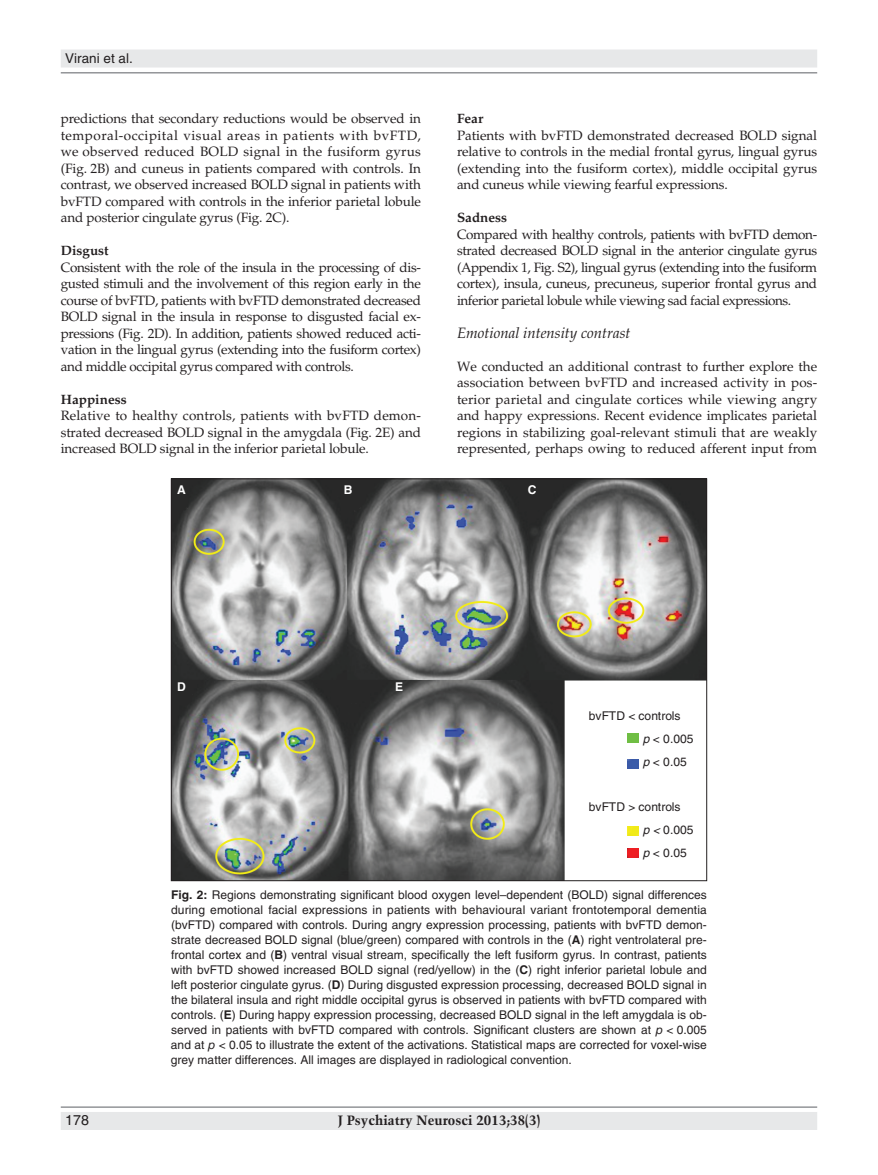
<style>
.page{position:relative;width:878px;height:1175px;background:#fff}
.page>*{position:absolute;margin:0;border:0;box-sizing:border-box;transform-origin:0 0}
.t1{font:italic 15px "Palatino LT Std";color:#231f20}
.t2{font:14.25px "Helvetica LT Std";color:#231f20}
.t3{font:13.5px/16.5px "Palatino LT Std";letter-spacing:-.01em;color:#231f20;text-align:justify}
.t4{font:700 13.5px "Trump Mediaeval";color:#231f20}
.t5{font:700 13.5px "Palatino LT Std";color:#231f20}
.t6{font:13.5px "Helvetica LT Std";color:#231f20}
.t7{font:12px/15px "Helvetica LT Std";color:#231f20;text-align:justify}
.t8{font:12px/22.8px "Helvetica";letter-spacing:.005em;color:#231f20}
.t9{font:700 12px "Helvetica";color:#fff}
.s1{font-style:italic}
.s2{font-weight:700}
</style>
<div class="page">
<div style="left:61px;top:50px;width:756px;height:18px;background:#e7e8e9"></div>
<hr style="left:61px;top:72px;width:756px;height:2px;background:#939598">
<div style="left:61px;top:1112px;width:756px;height:18px;background:#e7e8e9"></div>
<hr style="left:61px;top:1106px;width:756px;height:1px;background:#939598">
<img style="left:173px;top:480px;width:531px;height:399px">
<svg style="left:627px;top:734px;width:11px;height:9px"></svg>
<svg style="left:627px;top:759px;width:11px;height:9px"></svg>
<svg style="left:627px;top:826px;width:11px;height:9px"></svg>
<svg style="left:627px;top:848px;width:11px;height:9px"></svg>
<p class="t6" style="left:65px;top:53px;width:69px">Virani et al.</p>
<p class="t3" style="left:61px;top:112px;width:362px">predictions that secondary reductions would be observed in temporal-occipital visual areas in patients with bvFTD, we observed reduced BOLD signal in the fusiform gyrus (Fig. 2B) and cuneus in patients compared with controls. In contrast, we observed increased BOLD signal in patients with bvFTD compared with controls in the inferior parietal lobule and posterior cingulate gyrus (Fig. 2C).</p>
<p class="t5" style="left:61px;top:245px;width:49px">Disgust</p>
<p class="t3" style="left:61px;top:260px;width:362px">Consistent with the role of the insula in the processing of dis&shy;gusted stimuli and the involvement of this region early in the course of bvFTD, patients with bvFTD demonstrated decreased BOLD signal in the insula in response to disgusted facial ex&shy;pressions (Fig. 2D). In addition, patients showed reduced acti&shy;vation in the lingual gyrus (extending into the fusiform cortex) and middle occipital gyrus compared with controls.</p>
<p class="t5" style="left:61px;top:394px;width:67px">Happiness</p>
<p class="t3" style="left:61px;top:409px;width:362px">Relative to healthy controls, patients with bvFTD demon&shy;strated decreased BOLD signal in the amygdala (Fig. 2E) and increased BOLD signal in the inferior parietal lobule.</p>
<p class="t5" style="left:457px;top:113px;width:28px">Fear</p>
<p class="t3" style="left:457px;top:128px;width:362px">Patients with bvFTD demonstrated decreased BOLD signal relative to controls in the medial frontal gyrus, lingual gyrus (extending into the fusiform cortex), middle occipital gyrus and cuneus while viewing fearful expressions.</p>
<p class="t5" style="left:457px;top:212px;width:52px">Sadness</p>
<p class="t3" style="left:457px;top:227px;width:362px">Compared with healthy controls, patients with bvFTD demon&shy;strated decreased BOLD signal in the anterior cingulate gyrus (Appendix 1, Fig. S2), lingual gyrus (extending into the fusiform cortex), insula, cuneus, precuneus, superior frontal gyrus and inferior parietal lobule while viewing sad facial expressions.</p>
<p class="t1" style="left:457px;top:327px;width:175px">Emotional intensity contrast</p>
<p class="t3" style="left:457px;top:359px;width:362px">We conducted an additional contrast to further explore the association between bvFTD and increased activity in pos&shy;terior parietal and cingulate cortices while viewing angry and happy expressions. Recent evidence implicates parietal regions in stabilizing goal-relevant stimuli that are weakly represented, perhaps owing to reduced afferent input from</p>
<p class="t9" style="left:177px;top:485px;width:10px">A</p>
<p class="t9" style="left:344px;top:485px;width:10px">B</p>
<p class="t9" style="left:528px;top:485px;width:10px">C</p>
<p class="t9" style="left:177px;top:682px;width:10px">D</p>
<p class="t9" style="left:395px;top:682px;width:10px">E</p>
<p class="t8" style="left:642px;top:705px;width:52px;text-indent:-54px">bvFTD &lt; controls<br><span class="s1">p</span> &lt; 0.005 <span class="s1">p</span> &lt; 0.05</p>
<p class="t8" style="left:642px;top:797px;width:52px;text-indent:-54px">bvFTD &gt; controls<br><span class="s1">p &lt;</span> 0.005 <span class="s1">p</span> &lt; 0.05</p>
<p class="t7" style="left:171px;top:888px;width:537px"><span class="s2">Fig. 2:</span> Regions demonstrating significant blood oxygen level–dependent (BOLD) signal differences during emotional facial expressions in patients with behavioural variant frontotemporal dementia (bvFTD) compared with controls. During angry expression processing, patients with bvFTD demon&shy;strate decreased BOLD signal (blue/green) compared with controls in the (<span class="s2">A</span>) right ventrolateral pre&shy;frontal cortex and (<span class="s2">B</span>) ventral visual stream, specifically the left fusiform gyrus. In contrast, patients with bvFTD showed increased BOLD signal (red/yellow) in the (<span class="s2">C</span>) right inferior parietal lobule and left posterior cingulate gyrus. (<span class="s2">D</span>) During disgusted expression processing, decreased BOLD signal in the bilateral insula and right middle occipital gyrus is observed in patients with bvFTD compared with controls. (<span class="s2">E</span>) During happy expression processing, decreased BOLD signal in the left amygdala is ob&shy;served in patients with bvFTD compared with controls. Significant clusters are shown at <span class="s1">p</span> &lt; 0.005 and at <span class="s1">p</span> &lt; 0.05 to illustrate the extent of the activations. Statistical maps are corrected for voxel-wise grey matter differences. All images are displayed in radiological convention.</p>
<p class="t2" style="left:65px;top:1115px;width:25px">178</p>
<p class="t4" style="left:337px;top:1112px;width:204px">J Psychiatry Neurosci 2013;38(3)</p>
</div>
